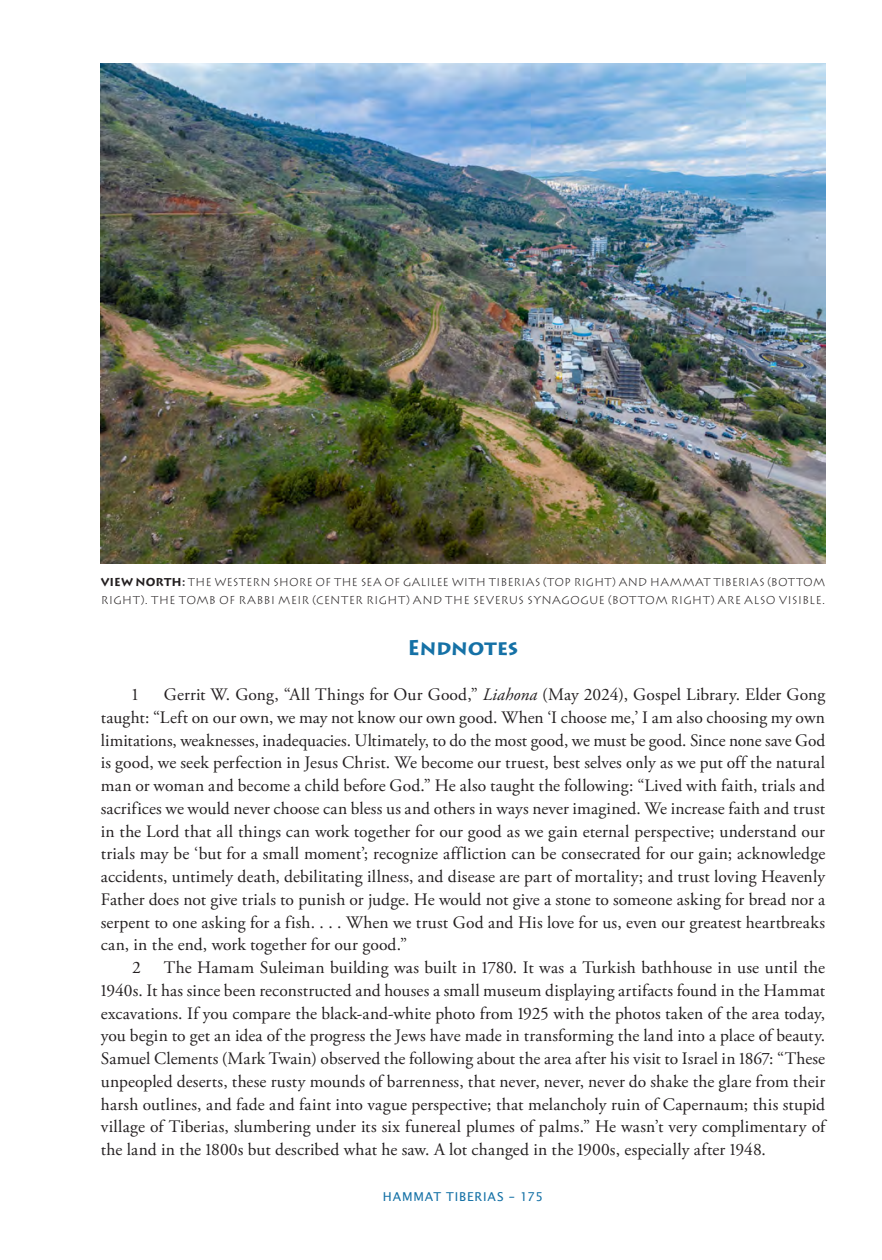
<style>
.page{position:relative;width:882px;height:1260px;background:#fff}
.page>*{position:absolute;margin:0;border:0;box-sizing:border-box;transform-origin:0 0}
.t1{font:700 21px "Lithos Pro";letter-spacing:-.015em;color:#1571a6}
.t2{font:17.5px/22.8px "Adobe Garamond Pro";letter-spacing:.01em;color:#231f20;text-align:justify}
.t3{font:12.25px "Lucida Sans";letter-spacing:.075em;color:#1571a6}
.t4{font:300 11.38px/17.5px "Lithos Pro";letter-spacing:.015em;color:#231f20}
.s1{font-weight:700}
.s2{font-style:italic}
</style>
<div class="page">
<img style="left:101px;top:63px;width:724px;height:500px">
<p class="t4" style="left:101px;top:574px;width:726px"><span class="s1">VIEW NORTH:</span> THE WESTERN SHORE OF THE SEA OF GALILEE WITH TIBERIAS (TOP RIGHT) AND HAMMAT TIBERIAS (BOTTOM<br>RIGHT). THE TOMB OF RABBI MEIR (CENTER RIGHT) AND THE SEVERUS SYNAGOGUE (BOTTOM RIGHT) ARE ALSO VISIBLE.</p>
<p class="t1" style="left:408px;top:635px;width:112px">Endnotes</p>
<p class="t2" style="left:132px;top:684px;width:8px">1</p>
<p class="t2" style="left:164px;top:684px;width:663px">Gerrit W. Gong, “All Things for Our Good,” <span class="s2">Liahona</span> (May 2024), Gospel Library. Elder Gong</p>
<p class="t2" style="left:101px;top:706px;width:726px">taught: “Left on our own, we may not know our own good. When ‘I choose me,’ I am also choosing my own</p>
<p class="t2" style="left:101px;top:729px;width:726px">limitations, weaknesses, inadequacies. Ultimately, to do the most good, we must be good. Since none save God</p>
<p class="t2" style="left:101px;top:752px;width:726px">is good, we seek perfection in Jesus Christ. We become our truest, best selves only as we put off the natural</p>
<p class="t2" style="left:101px;top:775px;width:726px">man or woman and become a child before God.” He also taught the following: “Lived with faith, trials and</p>
<p class="t2" style="left:101px;top:797px;width:726px">sacrifices we would never choose can bless us and others in ways never imagined. We increase faith and trust</p>
<p class="t2" style="left:101px;top:820px;width:726px">in the Lord that all things can work together for our good as we gain eternal perspective; understand our</p>
<p class="t2" style="left:101px;top:843px;width:726px">trials may be ‘but for a small moment’; recognize affliction can be consecrated for our gain; acknowledge</p>
<p class="t2" style="left:101px;top:866px;width:726px">accidents, untimely death, debilitating illness, and disease are part of mortality; and trust loving Heavenly</p>
<p class="t2" style="left:101px;top:888px;width:726px">Father does not give trials to punish or judge. He would not give a stone to someone asking for bread nor a</p>
<p class="t2" style="left:101px;top:911px;width:726px">serpent to one asking for a fish. . . . When we trust God and His love for us, even our greatest heartbreaks</p>
<p class="t2" style="left:101px;top:934px;width:308px">can, in the end, work together for our good.”</p>
<p class="t2" style="left:132px;top:957px;width:10px">2</p>
<p class="t2" style="left:101px;top:957px;width:726px;text-indent:63px">The Hamam Suleiman building was built in 1780. It was a Turkish bathhouse in use until the 1940s. It has since been reconstructed and houses a small museum displaying artifacts found in the Hammat excavations. If you compare the black-and-white photo from 1925 with the photos taken of the area today, you begin to get an idea of the progress the Jews have made in transforming the land into a place of beauty.<br>Samuel Clements (Mark Twain) observed the following about the area after his visit to Israel in 1867: “These unpeopled deserts, these rusty mounds of barrenness, that never, never, never do shake the glare from their harsh outlines, and fade and faint into vague perspective; that melancholy ruin of Capernaum; this stupid village of Tiberias, slumbering under its six funereal plumes of palms.” He wasn’t very complimentary of the land in the 1800s but described what he saw. A lot changed in the 1900s, especially after 1948.</p>
<p class="t3" style="left:383px;top:1189px;width:162px">HAMMAT TIBERIAS – 175</p>
</div>
